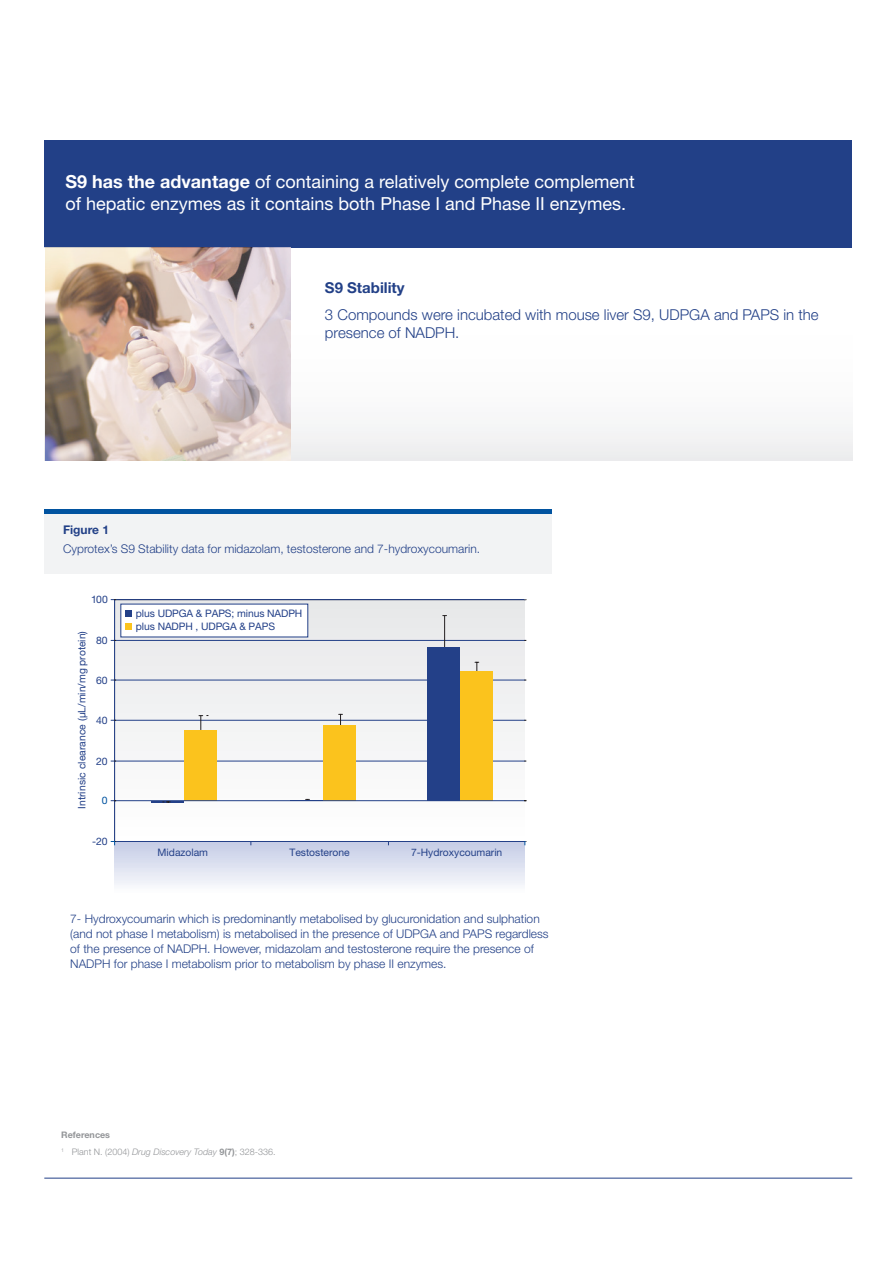
<style>
.page{position:relative;width:893px;height:1263px;background:#fff}
.page>*{position:absolute;margin:0;border:0;box-sizing:border-box;transform-origin:0 0}
.t1{font:18px "Helvetica Neue LT Pro";color:#fff}
.t2{font:300 15px/18px "Helvetica Neue LT Std";color:#224087}
.t3{font:700 15px "Helvetica Neue LT Std";color:#224087}
.t4{font:300 12px "Helvetica Neue LT Std";color:#224087}
.t5{font:700 12px "Helvetica Neue LT Std";color:#224087}
.t6{font:10.35px/12.6px "Helvetica Neue LT Pro";color:#234088}
.t7{font:10.35px "Helvetica Neue LT Pro";color:#0153a0}
.t8{font:300 9px "Helvetica Neue LT Std";color:#939598}
.t9{font:700 9px "Helvetica Neue LT Std";color:#939598}
.s1{font-weight:700}
.s2{font-style:italic}
</style>
<div class="page">
<div style="left:44px;top:248px;width:808px;height:212px;background:linear-gradient(to bottom,#fff,#f3f3f4)"></div>
<div style="left:44px;top:140px;width:808px;height:108px;background:#224087"></div>
<img style="left:45px;top:248px;width:246px;height:212px">
<div style="left:44px;top:512px;width:508px;height:61px;background:#f2f3f4"></div>
<hr style="left:44px;top:510px;width:508px;height:4px;background:#0153a0">
<hr style="left:44px;top:1178px;width:808px;height:1px;background:#224087">
<div style="left:115px;top:600px;width:410px;height:241px;background:#f2f3f4"></div>
<div style="left:115px;top:841px;width:410px;height:52px;background:linear-gradient(to bottom,#c3cae5,#fcfcfd)"></div>
<hr style="left:115px;top:761px;width:410px;height:1px;background:#234088">
<hr style="left:115px;top:720px;width:410px;height:1px;background:#234088">
<hr style="left:115px;top:680px;width:410px;height:1px;background:#234088">
<hr style="left:115px;top:640px;width:410px;height:1px;background:#234088">
<hr style="left:444px;top:616px;width:1px;height:31px;background:#231f20">
<svg style="left:339px;top:714px;width:3px;height:11px"></svg>
<hr style="left:115px;top:599px;width:410px;height:1px;background:#234088">
<svg style="left:475px;top:662px;width:4px;height:9px"></svg>
<hr style="left:115px;top:841px;width:410px;height:1px;background:#234088">
<hr style="left:151px;top:801px;width:33px;height:1px;background:#234088">
<div style="left:427px;top:647px;width:33px;height:154px;background:#234088"></div>
<div style="left:184px;top:730px;width:33px;height:71px;background:#fbc31d"></div>
<div style="left:323px;top:725px;width:33px;height:76px;background:#fbc31d"></div>
<div style="left:460px;top:671px;width:33px;height:130px;background:#fbc31d"></div>
<svg style="left:199px;top:715px;width:9px;height:15px"></svg>
<hr style="left:114px;top:600px;width:1px;height:241px;background:#234088">
<hr style="left:115px;top:800px;width:410px;height:1px;background:#234088">
<div style="left:121px;top:604px;width:187px;height:33px;background:#fff"></div>
<div style="left:125px;top:610px;width:7px;height:6px;background:#234088"></div>
<div style="left:125px;top:623px;width:7px;height:6px;background:#fbc31d"></div>
<p class="t1" style="left:66px;top:171px;width:571px"><span class="s1">S9 has the advantage</span> of containing a relatively complete complement</p>
<p class="t1" style="left:66px;top:193px;width:562px">of hepatic enzymes as it contains both Phase I and Phase II enzymes.</p>
<p class="t3" style="left:325px;top:279px;width:81px">S9 Stability</p>
<p class="t2" style="left:325px;top:305px;width:495px">3 Compounds were incubated with mouse liver S9, UDPGA and PAPS in the presence of NADPH.</p>
<p class="t5" style="left:63px;top:522px;width:48px">Figure 1</p>
<p class="t4" style="left:63px;top:541px;width:419px">Cyprotex’s S9 Stability data for midazolam, testosterone and 7-hydroxycoumarin.</p>
<p class="t6" style="left:91px;top:593px;width:18px">100</p>
<p class="t6" style="left:75px;top:809px;width:180px;rotate:-90deg">Intrinsic clearance (µL/min/mg protein)</p>
<p class="t6" style="left:96px;top:634px;width:13px">80</p>
<p class="t6" style="left:96px;top:673px;width:13px">60</p>
<p class="t6" style="left:96px;top:714px;width:13px">40</p>
<p class="t6" style="left:96px;top:754px;width:13px">20</p>
<p class="t7" style="left:102px;top:794px;width:7px">0</p>
<p class="t6" style="left:92px;top:835px;width:17px">-20</p>
<p class="t6" style="left:136px;top:607px;width:168px">plus UDPGA &amp; PAPS; minus NADPH plus NADPH , UDPGA &amp; PAPS</p>
<p class="t6" style="left:158px;top:846px;width:52px">Midazolam</p>
<p class="t6" style="left:289px;top:846px;width:62px">Testosterone</p>
<p class="t6" style="left:411px;top:846px;width:93px">7-Hydroxycoumarin</p>
<p class="t4" style="left:70px;top:911px;width:471px">7- Hydroxycoumarin which is predominantly metabolised by glucuronidation and sulphation</p>
<p class="t4" style="left:70px;top:926px;width:480px">(and not phase I metabolism) is metabolised in the presence of UDPGA and PAPS regardless</p>
<p class="t4" style="left:70px;top:941px;width:465px">of the presence of NADPH. However, midazolam and testosterone require the presence of</p>
<p class="t4" style="left:70px;top:956px;width:378px">NADPH for phase I metabolism prior to metabolism by phase II enzymes.</p>
<p class="t9" style="left:61px;top:1129px;width:50px">References</p>
<p class="t8" style="left:61px;top:1146px;width:216px"><sup>1</sup> Plant N. (2004) <span class="s2">Drug Discovery Today</span> <span class="s1">9(7)</span>; 328-336.</p>
</div>
